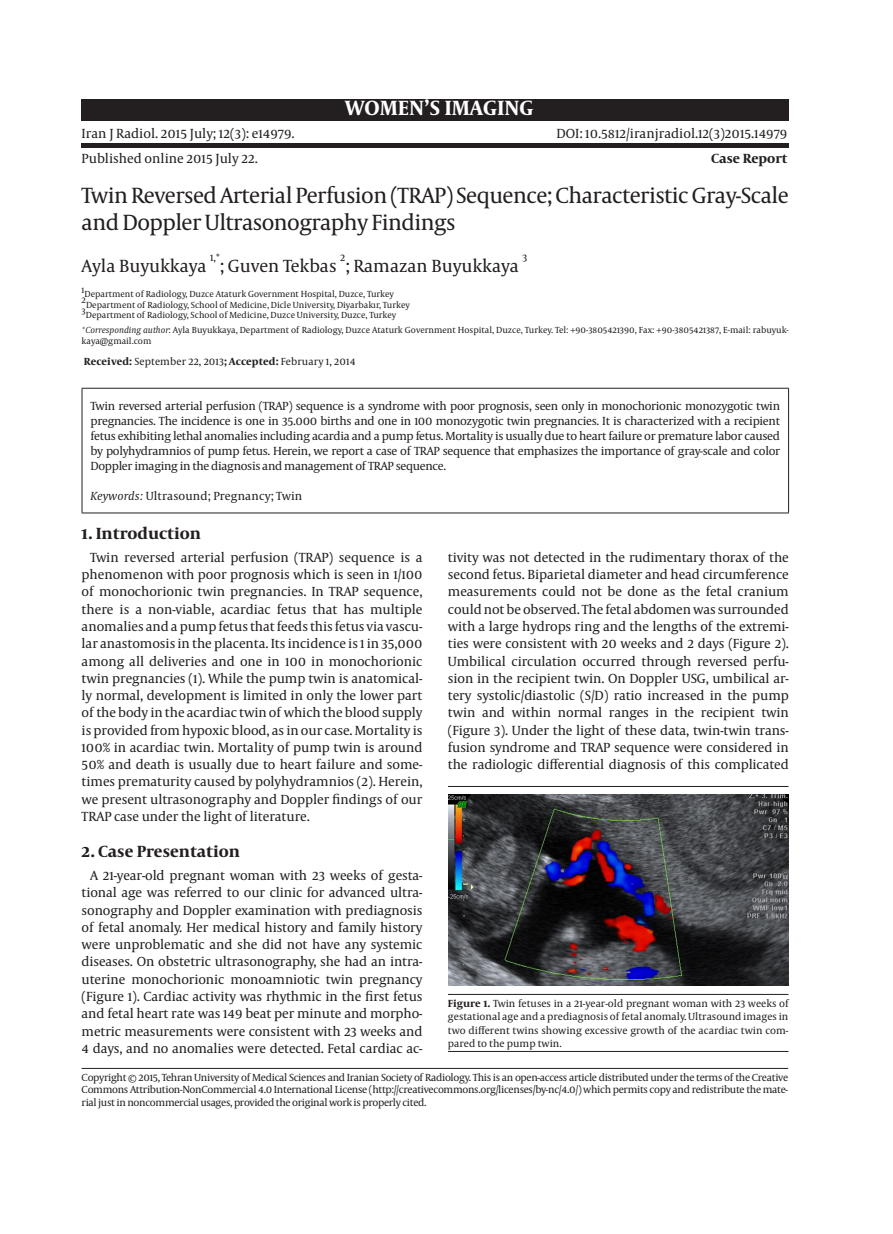
<style>
.page{position:relative;width:893px;height:1234px;background:#fff}
.page>*{position:absolute;margin:0;border:0;box-sizing:border-box;transform-origin:0 0}
.h-title{font:22.5px/27px "Capitolium News";letter-spacing:-.025em;color:#231f20}
.t1{font:700 21px "Capitolium News";color:#fff}
.h-contrib{font:18px "Capitolium News";color:#231f20}
.t2{font:700 16.5px "Capitolium News";color:#231f20}
.h-journal-info{font:13.5px/17.2px "Capitolium News";letter-spacing:-.005em;color:#231f20;text-align:justify}
.h-info-bar{font:13.5px "Capitolium News";color:#231f20}
.h-info-bar-2{font:700 13.5px "Capitolium News";color:#231f20}
.abs-content{font:12px/15px "Capitolium News";letter-spacing:-.025em;color:#231f20;text-align:justify}
.keywords{font:12px "Capitolium News";letter-spacing:.01em;color:#231f20}
.h-footer{font:10.5px/12.8px "Capitolium News";letter-spacing:-.03em;color:#231f20;text-align:justify}
.fcaption_bottom{font:10.5px/13.5px "Capitolium News";color:#231f20;text-align:justify}
.article-info{font:10.5px "Capitolium News";letter-spacing:.01em;color:#231f20}
.h-contrib-2{font:10.5px "Capitolium News";color:#231f20}
.h-aff{font:9px "Capitolium News";color:#231f20}
.corresp{font:9px/10.5px "Capitolium News";color:#231f20}
.s1{font-style:italic}
.s2{font-weight:700}
</style>
<div class="page">
<hr style="left:82px;top:144px;width:707px;height:4px;background:#231f20">
<hr style="left:82px;top:388px;width:707px;height:1px;background:#231f20">
<hr style="left:82px;top:388px;width:1px;height:124px;background:#231f20">
<hr style="left:788px;top:388px;width:1px;height:124px;background:#231f20">
<hr style="left:82px;top:512px;width:707px;height:1px;background:#231f20">
<hr style="left:82px;top:1067px;width:706px;height:1px;background:#231f20">
<hr style="left:448px;top:786px;width:340px;height:1px;background:#231f20">
<hr style="left:448px;top:993px;width:340px;height:1px;background:#231f20">
<hr style="left:448px;top:1050px;width:340px;height:1px;background:#231f20">
<img style="left:448px;top:794px;width:340px;height:191px">
<div style="left:82px;top:99px;width:707px;height:21px;background:#231f20"></div>
<h2 class="t1" style="left:345px;top:96px;width:190px">WOMEN’S IMAGING</h2>
<p class="h-journal-info" style="left:82px;top:125px;width:215px">Iran J Radiol. 2015 July; 12(3): e14979.</p>
<p class="h-journal-info" style="left:556px;top:125px;width:233px">DOI: 10.5812/iranjradiol.12(3)2015.14979</p>
<p class="h-info-bar" style="left:82px;top:150px;width:178px">Published online 2015 July 22.</p>
<p class="h-info-bar-2" style="left:711px;top:150px;width:78px">Case Report</p>
<p class="h-title" style="left:82px;top:181px;width:709px">Twin Reversed Arterial Perfusion (TRAP) Sequence; Characteristic Gray-Scale and Doppler Ultrasonography Findings</p>
<p class="h-contrib" style="left:82px;top:255px;width:126px">Ayla Buyukkaya</p>
<p class="h-contrib-2" style="left:210px;top:251px;width:11px">1,*</p>
<p class="h-contrib" style="left:220px;top:255px;width:118px">; Guven Tekbas</p>
<p class="h-contrib-2" style="left:340px;top:251px;width:7px">2</p>
<p class="h-contrib" style="left:345px;top:255px;width:175px">; Ramazan Buyukkaya</p>
<p class="h-contrib-2" style="left:522px;top:251px;width:6px">3</p>
<p class="h-aff" style="left:82px;top:284px;width:4px">1</p>
<p class="h-aff" style="left:85px;top:289px;width:311px">Department of Radiology, Duzce Ataturk Government Hospital, Duzce, Turkey</p>
<p class="h-aff" style="left:82px;top:295px;width:6px">2</p>
<p class="h-aff" style="left:86px;top:299px;width:325px">Department of Radiology, School of Medicine, Dicle University, Diyarbakır, Turkey</p>
<p class="h-aff" style="left:82px;top:305px;width:6px">3</p>
<p class="h-aff" style="left:86px;top:310px;width:312px">Department of Radiology, School of Medicine, Duzce University, Duzce, Turkey</p>
<p class="corresp" style="left:82px;top:324px;width:709px"><span class="s1">*Corresponding author</span>: Ayla Buyukkaya, Department of Radiology, Duzce Ataturk Government Hospital, Duzce, Turkey. Tel: +90-3805421390, Fax: +90-3805421387, E-mail: rabuyuk&shy;kaya@gmail.com</p>
<p class="article-info" style="left:84px;top:355px;width:273px"><span class="s2">Received:</span> September 22, 2013<span class="s2">; Accepted:</span> February 1, 2014</p>
<p class="abs-content" style="left:91px;top:398px;width:691px">Twin reversed arterial perfusion (TRAP) sequence is a syndrome with poor prognosis, seen only in monochorionic monozygotic twin pregnancies. The incidence is one in 35.000 births and one in 100 monozygotic twin pregnancies. It is characterized with a recipient fetus exhibiting lethal anomalies including acardia and a pump fetus. Mortality is usually due to heart failure or premature labor caused by polyhydramnios of pump fetus. Herein, we report a case of TRAP sequence that emphasizes the importance of gray-scale and color Doppler imaging in the diagnosis and management of TRAP sequence.</p>
<p class="keywords" style="left:91px;top:489px;width:213px"><span class="s1">Keywords:</span> Ultrasound; Pregnancy; Twin</p>
<p class="t2" style="left:82px;top:523px;width:121px">1. Introduction</p>
<p class="h-journal-info" style="left:82px;top:548px;width:342px;text-indent:9px">Twin reversed arterial perfusion (TRAP) sequence is a phenomenon with poor prognosis which is seen in 1/100 of monochorionic twin pregnancies. In TRAP sequence, there is a non-viable, acardiac fetus that has multiple anomalies and a pump fetus that feeds this fetus via vascu&shy;lar anastomosis in the placenta. Its incidence is 1 in 35,000 among all deliveries and one in 100 in monochorionic twin pregnancies (1). While the pump twin is anatomical&shy;ly normal, development is limited in only the lower part of the body in the acardiac twin of which the blood supply is provided from hypoxic blood, as in our case. Mortality is 100% in acardiac twin. Mortality of pump twin is around 50% and death is usually due to heart failure and some&shy;times prematurity caused by polyhydramnios (2). Herein, we present ultrasonography and Doppler findings of our TRAP case under the light of literature.</p>
<p class="t2" style="left:82px;top:841px;width:160px">2. Case Presentation</p>
<p class="h-journal-info" style="left:82px;top:866px;width:342px;text-indent:9px">A 21-year-old pregnant woman with 23 weeks of gesta&shy;tional age was referred to our clinic for advanced ultra&shy;sonography and Doppler examination with prediagnosis of fetal anomaly. Her medical history and family history were unproblematic and she did not have any systemic diseases. On obstetric ultrasonography, she had an intra&shy;uterine monochorionic monoamniotic twin pregnancy (Figure 1). Cardiac activity was rhythmic in the first fetus and fetal heart rate was 149 beat per minute and morpho&shy;metric measurements were consistent with 23 weeks and 4 days, and no anomalies were detected. Fetal cardiac ac-</p>
<p class="h-journal-info" style="left:448px;top:548px;width:342px">tivity was not detected in the rudimentary thorax of the second fetus. Biparietal diameter and head circumference measurements could not be done as the fetal cranium could not be observed. The fetal abdomen was surrounded with a large hydrops ring and the lengths of the extremi&shy;ties were consistent with 20 weeks and 2 days (Figure 2).<br>Umbilical circulation occurred through reversed perfu&shy;sion in the recipient twin. On Doppler USG, umbilical ar&shy;tery systolic/diastolic (S/D) ratio increased in the pump twin and within normal ranges in the recipient twin (Figure 3). Under the light of these data, twin-twin trans&shy;fusion syndrome and TRAP sequence were considered in the radiologic differential diagnosis of this complicated</p>
<p class="fcaption_bottom" style="left:448px;top:996px;width:342px"><span class="s2">Figure 1.</span> Twin fetuses in a 21-year-old pregnant woman with 23 weeks of gestational age and a prediagnosis of fetal anomaly. Ultrasound images in two different twins showing excessive growth of the acardiac twin com&shy;pared to the pump twin.</p>
<p class="h-footer" style="left:82px;top:1070px;width:708px">Copyright © 2015, Tehran University of Medical Sciences and Iranian Society of Radiology. This is an open-access article distributed under the terms of the Creative Commons Attribution-NonCommercial 4.0 International License (http://creativecommons.org/licenses/by-nc/4.0/) which permits copy and redistribute the mate&shy;rial just in noncommercial usages, provided the original work is properly cited.</p>
</div>
